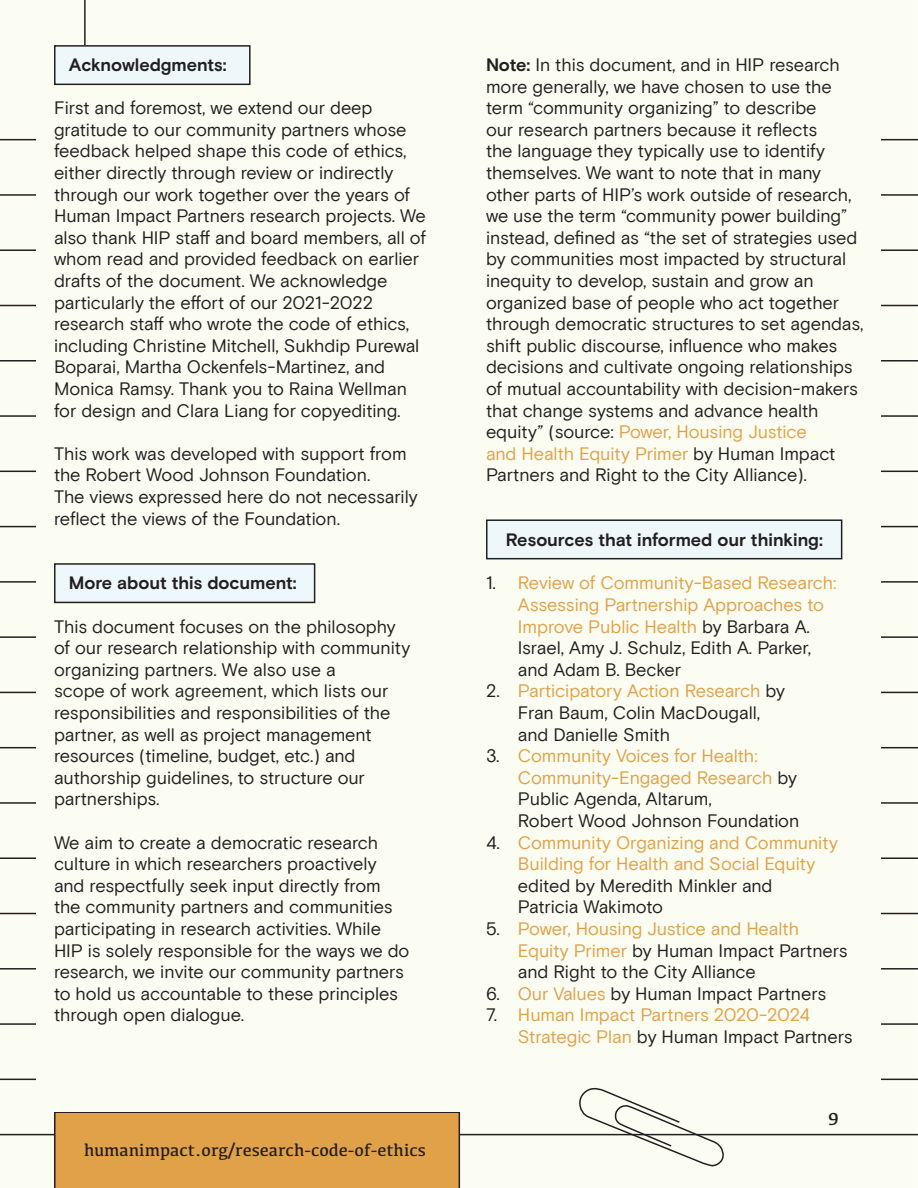
<style>
.page{position:relative;width:918px;height:1188px;background:#fff}
.page>*{position:absolute;margin:0;border:0;box-sizing:border-box;transform-origin:0 0}
.t1{font:18px/21.6px "Basis Grotesque Pro";letter-spacing:-.005em;color:#231f20}
.t2{font:18px/21.6px "Basis Grotesque Pro";letter-spacing:-.005em;color:#e1a147}
.t3{font:700 18px "Basis Grotesque Pro";letter-spacing:-.005em;color:#231f20}
.t4{font:18px "Kefa";color:#231f20}
.s1{color:#252525}
.s2{font-weight:700}
.s3{color:#e1a147}
.s4{color:#231f20}
</style>
<div class="page">
<div style="left:0;top:0;width:917px;height:1188px;background:#fbfcf2"></div>
<hr style="left:84px;top:0;width:2px;height:1188px;background:#231f20">
<hr style="left:0;top:139px;width:918px;height:1px;background:#231f20">
<hr style="left:0;top:194px;width:918px;height:2px;background:#231f20">
<hr style="left:0;top:249px;width:918px;height:2px;background:#231f20">
<hr style="left:0;top:305px;width:918px;height:1px;background:#231f20">
<hr style="left:0;top:360px;width:918px;height:2px;background:#231f20">
<hr style="left:0;top:415px;width:918px;height:2px;background:#231f20">
<hr style="left:0;top:471px;width:918px;height:1px;background:#231f20">
<hr style="left:0;top:526px;width:918px;height:1px;background:#231f20">
<hr style="left:0;top:581px;width:918px;height:2px;background:#231f20">
<hr style="left:0;top:636px;width:918px;height:2px;background:#231f20">
<hr style="left:0;top:692px;width:918px;height:1px;background:#231f20">
<hr style="left:0;top:747px;width:918px;height:1px;background:#231f20">
<hr style="left:0;top:802px;width:918px;height:2px;background:#231f20">
<hr style="left:0;top:857px;width:918px;height:2px;background:#231f20">
<hr style="left:0;top:913px;width:918px;height:1px;background:#231f20">
<hr style="left:0;top:968px;width:918px;height:2px;background:#231f20">
<hr style="left:0;top:1023px;width:918px;height:2px;background:#231f20">
<hr style="left:0;top:1079px;width:918px;height:1px;background:#231f20">
<hr style="left:0;top:1134px;width:918px;height:1px;background:#231f20">
<div style="left:54px;top:1112px;width:406px;height:76px;background:#e1a148"></div>
<div style="left:37px;top:45px;width:844px;height:1067px;background:#fbfcf2"></div>
<div style="left:55px;top:46px;width:195px;height:38px;background:#eef8fb"></div>
<div style="left:54px;top:45px;width:197px;height:40px;border:2px solid #231f20"></div>
<div style="left:55px;top:564px;width:260px;height:38px;background:#eef8fb"></div>
<div style="left:54px;top:563px;width:261px;height:40px;border:2px solid #231f20"></div>
<div style="left:487px;top:520px;width:355px;height:39px;background:#eef8fb"></div>
<div style="left:486px;top:519px;width:356px;height:40px;border:2px solid #231f20"></div>
<svg style="left:576px;top:1088px;width:151px;height:79px"></svg>
<p class="t3" style="left:69px;top:54px;width:159px">Acknowledgments:</p>
<p class="t1" style="left:54px;top:97px;width:374px">First and foremost, we extend our deep gratitude to our community partners whose feedback helped shape this code of ethics, either directly through review or indirectly through our work together over the years of Human Impact Partners research projects. We also thank HIP staff and board members, all of whom read and provided feedback on earlier drafts of the document. We acknowledge particularly the effort of our 2021-2022 research staff who wrote the code of ethics, including Christine Mitchell, Sukhdip Purewal Boparai, Martha Ockenfels-Martinez, and Monica Ramsy. Thank you to Raina Wellman for design and Clara Liang for copyediting.</p>
<p class="t1" style="left:54px;top:443px;width:365px">This work was developed with support from the Robert Wood Johnson Foundation.<br>The views expressed here do not necessarily reflect the views of the Foundation.</p>
<p class="t3" style="left:69px;top:573px;width:229px">More about this document:</p>
<p class="t1" style="left:54px;top:616px;width:358px">This document focuses on the philosophy of our research relationship with community organizing partners. We also use a<br><span class="s1">scope of work agreement, w</span>hich lists our responsibilities and responsibilities of the partner, as well as project management resources (timeline, budget, etc.) and authorship guidelines, to structure our partnerships.</p>
<p class="t1" style="left:54px;top:832px;width:357px">We aim to create a democratic research culture in which researchers proactively and respectfully seek input directly from the community partners and communities participating in research activities. While HIP is solely responsible for the ways we do research, we invite our community partners to hold us accountable to these principles through open dialogue.</p>
<p class="t4" style="left:84px;top:1139px;width:343px">humanimpact.org/research-code-of-ethics</p>
<p class="t1" style="left:486px;top:54px;width:379px"><span class="s2">Note:</span> In this document, and in HIP research more generally, we have chosen to use the term “community organizing” to describe<br>our research partners because it reflects<br>the language they typically use to identify themselves. We want to note that in many other parts of HIP’s work outside of research, we use the term “community power building” instead, defined as “the set of strategies used by communities most impacted by structural inequity to develop, sustain and grow an organized base of people who act together through democratic structures to set agendas, shift public discourse, influence who makes decisions and cultivate ongoing relationships of mutual accountability with decision-makers that change systems and advance health equity” (source: <span class="s3">Power, Housing Justice<br>and Health Equity Primer</span> by Human Impact Partners and Right to the City Alliance).</p>
<p class="t3" style="left:506px;top:529px;width:319px">Resources that informed our thinking:</p>
<p class="t2" style="left:518px;top:573px;width:320px;text-indent:-32px"><span class="s4">1.</span> Review of Community-Based Research:<br>Assessing Partnership Approaches to Improve Public Health <span class="s4">by Barbara A.<br>Israel, Amy J. Schulz, Edith A. Parker, and Adam B. Becker</span></p>
<p class="t1" style="left:518px;top:681px;width:269px;text-indent:-32px">2. <span class="s3">Participatory Action Research</span> by<br>Fran Baum, Colin MacDougall, and Danielle Smith</p>
<p class="t1" style="left:518px;top:745px;width:283px;text-indent:-32px">3. <span class="s3">Community Voices for Health:<br>Community-Engaged Research</span> by<br>Public Agenda, Altarum,<br>Robert Wood Johnson Foundation</p>
<p class="t2" style="left:518px;top:832px;width:321px;text-indent:-32px"><span class="s4">4.</span> Community Organizing and Community<br>Building for Health and Social Equity <span class="s4">edited by Meredith Minkler and<br>Patricia Wakimoto</span></p>
<p class="t1" style="left:518px;top:918px;width:331px;text-indent:-32px">5. <span class="s3">Power, Housing Justice and Health<br>Equity Primer</span> by Human Impact Partners and Right to the City Alliance</p>
<p class="t1" style="left:486px;top:983px;width:342px">6. <span class="s3">Our Values</span> by Human Impact Partners</p>
<p class="t2" style="left:518px;top:1005px;width:336px;text-indent:-32px"><span class="s4">7.</span> Human Impact Partners 2020-2024<br>Strategic Plan <span class="s4">by Human Impact Partners</span></p>
<p class="t4" style="left:828px;top:1108px;width:12px">9</p>
</div>
